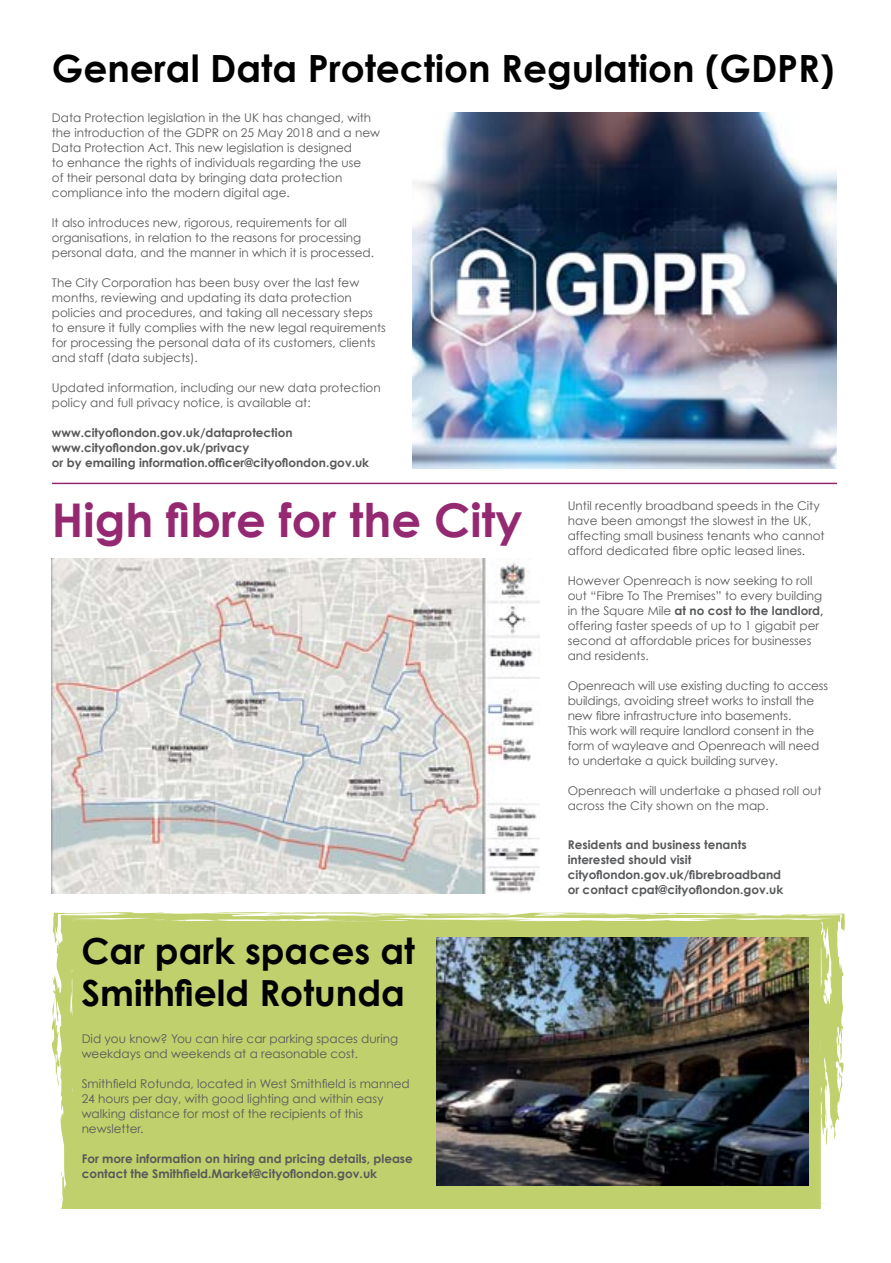
<style>
.page{position:relative;width:891px;height:1263px;background:#fff}
.page>*{position:absolute;margin:0;border:0;box-sizing:border-box;transform-origin:0 0}
.t1{font:700 46.5px "Century Gothic";color:#942972}
.t2{font:700 37.5px "Century Gothic";color:#000}
.t3{font:700 36px/42px "Century Gothic";color:#000}
.White_out_body_text{font:12px/15px "Century Gothic";color:#58595b}
.White_out_body_text-2{font:700 12px/15px "Century Gothic";color:#58595b}
.s1{font-weight:700}
</style>
<div class="page">
<svg style="left:51px;top:912px;width:794px;height:297px"></svg>
<div style="left:72px;top:921px;width:749px;height:288px;background:#c0d06c"></div>
<hr style="left:52px;top:483px;width:785px;height:1px;background:#942972">
<img style="left:412px;top:113px;width:425px;height:355px">
<img style="left:52px;top:559px;width:487px;height:334px">
<img style="left:437px;top:937px;width:371px;height:248px">
<h1 class="t2" style="left:52px;top:45px;width:784px">General Data Protection Regulation (GDPR)</h1>
<p class="White_out_body_text" style="left:52px;top:110px;width:330px">Data Protection legislation in the UK has changed, with the introduction of the GDPR on 25 May 2018 and a new Data Protection Act. This new legislation is designed<br>to enhance the rights of individuals regarding the use<br>of their personal data by bringing data protection compliance into the modern digital age.</p>
<p class="White_out_body_text" style="left:52px;top:215px;width:324px">It also introduces new, rigorous, requirements for all organisations, in relation to the reasons for processing personal data, and the manner in which it is processed.</p>
<p class="White_out_body_text" style="left:52px;top:275px;width:335px">The City Corporation has been busy over the last few months, reviewing and updating its data protection policies and procedures, and taking all necessary steps to ensure it fully complies with the new legal requirements for processing the personal data of its customers, clients and staff (data subjects).</p>
<p class="White_out_body_text" style="left:52px;top:380px;width:330px">Updated information, including our new data protection policy and full privacy notice, is available at:</p>
<p class="White_out_body_text-2" style="left:52px;top:425px;width:319px">www.cityoflondon.gov.uk/dataprotection www.cityoflondon.gov.uk/privacy<br>or by emailing information.officer@cityoflondon.gov.uk</p>
<h1 class="t1" style="left:52px;top:490px;width:472px">High fibre for the City</h1>
<p class="White_out_body_text" style="left:568px;top:498px;width:258px">Until recently broadband speeds in the City have been amongst the slowest in the UK, affecting small business tenants who cannot afford dedicated fibre optic leased lines.</p>
<p class="White_out_body_text" style="left:568px;top:573px;width:257px">However Openreach is now seeking to roll out “Fibre To The Premises” to every building in the Square Mile <span class="s1">at no cost to the landlord, </span>offering faster speeds of up to 1 gigabit per second at affordable prices for businesses and residents.</p>
<p class="White_out_body_text" style="left:568px;top:678px;width:262px">Openreach will use existing ducting to access buildings, avoiding street works to install the new fibre infrastructure into basements.<br>This work will require landlord consent in the form of wayleave and Openreach will need to undertake a quick building survey.</p>
<p class="White_out_body_text" style="left:568px;top:783px;width:255px">Openreach will undertake a phased roll out across the City shown on the map.</p>
<p class="White_out_body_text-2" style="left:568px;top:837px;width:217px">Residents and business tenants interested should visit cityoflondon.gov.uk/fibrebroadband or contact cpat@cityoflondon.gov.uk</p>
<p class="t3" style="left:82px;top:929px;width:335px">Car park spaces at<br>Smithfield Rotunda</p>
<p class="White_out_body_text" style="left:82px;top:1031px;width:318px">Did you know? You can hire car parking spaces during weekdays and weekends at a reasonable cost.</p>
<p class="White_out_body_text" style="left:82px;top:1076px;width:330px">Smithfield Rotunda, located in West Smithfield is manned 24 hours per day, with good lighting and within easy walking distance for most of the recipients of this newsletter.</p>
<p class="White_out_body_text-2" style="left:82px;top:1151px;width:333px">For more information on hiring and pricing details, please contact the Smithfield.Market@cityoflondon.gov.uk</p>
</div>
